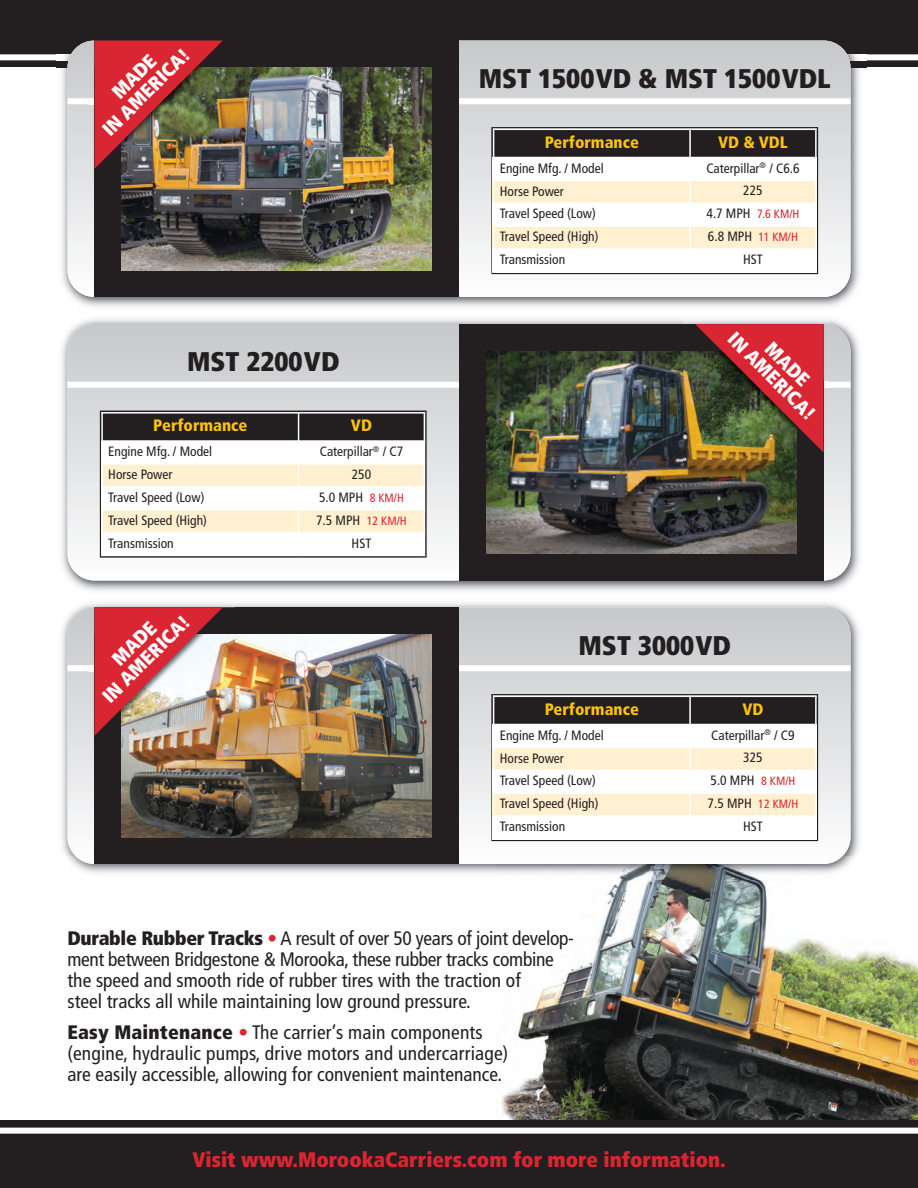
<style>
.page{position:relative;width:918px;height:1188px;background:#fff}
.page>*{position:absolute;margin:0;border:0;box-sizing:border-box;transform-origin:0 0}
.t1{font:900 condensed 27px "Frutiger";color:#231f20}
.t2{font:900 condensed 21px "Frutiger";color:#da2632}
.t3{font:condensed 19.5px/21px "Frutiger";color:#231f20}
.t4{font:900 condensed 19.5px/19.5px "Frutiger";color:#fff;text-align:center}
.t5{font:900 condensed 16.5px "Frutiger";color:#fec210}
.t6{font:condensed 13.5px "Frutiger";color:#231f20}
.t7{font:condensed 12px "Frutiger";color:#da2632}
.s1{font-size:12px;color:#da2632}
.s2{font-size:13.5px;color:#231f20}
.s3{font-weight:900}
.s4{color:#da2632}
</style>
<div class="page">
<img style="left:501px;top:880px;width:417px;height:240px">
<div style="left:0;top:1120px;width:918px;height:68px;background:#231f20"></div>
<div style="left:0;top:1128px;width:918px;height:6px;background:#fff"></div>
<div style="left:0;top:0;width:918px;height:68px;background:#231f20"></div>
<div style="left:0;top:54px;width:918px;height:6px;background:#fff"></div>
<img style="left:56px;top:42px;width:810px;height:549px">
<div style="left:68px;top:324px;width:783px;height:256px;background:linear-gradient(to bottom,#c5c6c9,#fdfdfe);border-radius:27px"></div>
<div style="left:67px;top:382px;width:783px;height:6px;background:#fff"></div>
<div style="left:100px;top:411px;width:327px;height:147px;border:2px solid #231f20"></div>
<div style="left:101px;top:412px;width:198px;height:29px;background:#231f20"></div>
<div style="left:299px;top:412px;width:126px;height:29px;background:#231f20"></div>
<div style="left:101px;top:441px;width:198px;height:23px;background:#fff"></div>
<div style="left:299px;top:441px;width:126px;height:23px;background:#fff"></div>
<div style="left:101px;top:464px;width:198px;height:23px;background:#fef0d0"></div>
<div style="left:299px;top:464px;width:126px;height:23px;background:#fef0d0"></div>
<div style="left:101px;top:487px;width:198px;height:23px;background:#fff"></div>
<div style="left:299px;top:487px;width:126px;height:23px;background:#fff"></div>
<div style="left:101px;top:510px;width:198px;height:23px;background:#fef0d0"></div>
<div style="left:299px;top:510px;width:126px;height:23px;background:#fef0d0"></div>
<div style="left:101px;top:533px;width:198px;height:23px;background:#fff"></div>
<div style="left:299px;top:533px;width:126px;height:23px;background:#fff"></div>
<hr style="left:101px;top:412px;width:2px;height:144px;background:#fff">
<hr style="left:298px;top:412px;width:1px;height:144px;background:#fff">
<hr style="left:424px;top:412px;width:1px;height:144px;background:#fff">
<hr style="left:101px;top:412px;width:324px;height:2px;background:#fff">
<hr style="left:101px;top:440px;width:324px;height:2px;background:#fff">
<hr style="left:101px;top:463px;width:324px;height:2px;background:#fff">
<hr style="left:101px;top:486px;width:324px;height:2px;background:#fff">
<hr style="left:101px;top:532px;width:324px;height:1px;background:#fff">
<div style="left:459px;top:324px;width:364px;height:257px;background:#231f20"></div>
<img style="left:486px;top:351px;width:310px;height:203px">
<div style="left:68px;top:40px;width:783px;height:257px;background:linear-gradient(to bottom,#c6c8ca,#fcfcfd);border-radius:27px"></div>
<div style="left:67px;top:98px;width:783px;height:6px;background:#fff"></div>
<div style="left:491px;top:127px;width:327px;height:147px;border:2px solid #231f20"></div>
<div style="left:493px;top:129px;width:197px;height:29px;background:#231f20"></div>
<div style="left:690px;top:129px;width:127px;height:29px;background:#231f20"></div>
<div style="left:493px;top:158px;width:197px;height:22px;background:#fff"></div>
<div style="left:690px;top:158px;width:127px;height:22px;background:#fff"></div>
<div style="left:493px;top:180px;width:197px;height:23px;background:#fef0d0"></div>
<div style="left:690px;top:180px;width:127px;height:23px;background:#fef0d0"></div>
<div style="left:493px;top:203px;width:197px;height:23px;background:#fff"></div>
<div style="left:690px;top:203px;width:127px;height:23px;background:#fff"></div>
<div style="left:493px;top:226px;width:197px;height:23px;background:#fef0d0"></div>
<div style="left:690px;top:226px;width:127px;height:23px;background:#fef0d0"></div>
<div style="left:493px;top:249px;width:197px;height:24px;background:#fff"></div>
<div style="left:690px;top:249px;width:127px;height:24px;background:#fff"></div>
<hr style="left:493px;top:129px;width:1px;height:144px;background:#fff">
<hr style="left:689px;top:129px;width:2px;height:144px;background:#fff">
<hr style="left:815px;top:129px;width:2px;height:144px;background:#fff">
<hr style="left:493px;top:129px;width:324px;height:1px;background:#fff">
<hr style="left:493px;top:157px;width:324px;height:1px;background:#fff">
<hr style="left:493px;top:180px;width:324px;height:1px;background:#fff">
<hr style="left:493px;top:225px;width:324px;height:2px;background:#fff">
<hr style="left:493px;top:248px;width:324px;height:2px;background:#fff">
<div style="left:94px;top:40px;width:365px;height:257px;background:#231f20"></div>
<img style="left:122px;top:68px;width:310px;height:202px">
<img style="left:62px;top:603px;width:798px;height:277px">
<div style="left:68px;top:608px;width:783px;height:256px;background:linear-gradient(to bottom,#c6c7ca,#fcfdfd);border-radius:27px"></div>
<div style="left:67px;top:665px;width:783px;height:6px;background:#fff"></div>
<div style="left:491px;top:694px;width:327px;height:147px;border:2px solid #231f20"></div>
<div style="left:493px;top:696px;width:197px;height:29px;background:#231f20"></div>
<div style="left:690px;top:696px;width:127px;height:29px;background:#231f20"></div>
<div style="left:493px;top:725px;width:197px;height:22px;background:#fff"></div>
<div style="left:690px;top:725px;width:127px;height:22px;background:#fff"></div>
<div style="left:493px;top:747px;width:197px;height:23px;background:#fef0d0"></div>
<div style="left:690px;top:747px;width:127px;height:23px;background:#fef0d0"></div>
<div style="left:493px;top:770px;width:197px;height:23px;background:#fff"></div>
<div style="left:690px;top:770px;width:127px;height:23px;background:#fff"></div>
<div style="left:493px;top:793px;width:197px;height:23px;background:#fef0d0"></div>
<div style="left:690px;top:793px;width:127px;height:23px;background:#fef0d0"></div>
<div style="left:493px;top:816px;width:197px;height:24px;background:#fff"></div>
<div style="left:690px;top:816px;width:127px;height:24px;background:#fff"></div>
<hr style="left:493px;top:696px;width:1px;height:144px;background:#fff">
<hr style="left:689px;top:696px;width:2px;height:144px;background:#fff">
<hr style="left:815px;top:696px;width:2px;height:144px;background:#fff">
<hr style="left:493px;top:696px;width:324px;height:1px;background:#fff">
<hr style="left:493px;top:724px;width:324px;height:1px;background:#fff">
<hr style="left:493px;top:747px;width:324px;height:1px;background:#fff">
<hr style="left:493px;top:792px;width:324px;height:2px;background:#fff">
<hr style="left:493px;top:815px;width:324px;height:2px;background:#fff">
<div style="left:94px;top:608px;width:365px;height:256px;background:#231f20"></div>
<img style="left:122px;top:635px;width:310px;height:202px">
<img style="left:89px;top:169px;width:33px;height:12px">
<img style="left:122px;top:68px;width:113px;height:112px">
<img style="left:89px;top:40px;width:134px;height:129px">
<img style="left:683px;top:319px;width:146px;height:5px">
<img style="left:796px;top:452px;width:33px;height:12px">
<img style="left:683px;top:351px;width:113px;height:113px">
<svg style="left:695px;top:324px;width:134px;height:128px;background:#934135"></svg>
<img style="left:89px;top:603px;width:146px;height:5px">
<img style="left:89px;top:736px;width:33px;height:11px">
<img style="left:122px;top:635px;width:113px;height:112px">
<img style="left:89px;top:607px;width:134px;height:129px">
<p class="t4" style="left:86px;top:113px;width:116px;rotate:-45deg">MADE<br>IN AMERICA!</p>
<h1 class="t1" style="left:187px;top:351px;width:154px">MST 2200VD</h1>
<p class="t5" style="left:153px;top:419px;width:96px">Performance</p>
<p class="t5" style="left:351px;top:419px;width:23px">VD</p>
<p class="t6" style="left:108px;top:446px;width:105px">Engine Mfg. / Model</p>
<p class="t6" style="left:320px;top:446px;width:85px">Caterpillar<sup>®</sup> / C7</p>
<p class="t6" style="left:108px;top:469px;width:66px">Horse Power</p>
<p class="t6" style="left:352px;top:469px;width:21px">250</p>
<p class="t6" style="left:108px;top:492px;width:98px">Travel Speed (Low)</p>
<p class="t6" style="left:319px;top:492px;width:86px">5.0 MPH <span class="s1">8 KM/H</span></p>
<p class="t6" style="left:108px;top:515px;width:100px">Travel Speed (High)</p>
<p class="t6" style="left:316px;top:515px;width:92px">7.5 MPH <span class="s1">12 KM/H</span></p>
<p class="t6" style="left:108px;top:537px;width:67px">Transmission</p>
<p class="t6" style="left:352px;top:537px;width:21px">HST</p>
<p class="t4" style="left:86px;top:680px;width:116px;rotate:-45deg">MADE<br>IN AMERICA!</p>
<h1 class="t1" style="left:479px;top:68px;width:353px">MST 1500VD &amp; MST 1500VDL</h1>
<p class="t5" style="left:545px;top:135px;width:96px">Performance</p>
<p class="t5" style="left:718px;top:135px;width:71px">VD &amp; VDL</p>
<p class="t6" style="left:500px;top:163px;width:105px">Engine Mfg. / Model</p>
<p class="t6" style="left:706px;top:162px;width:95px">Caterpillar<sup>®</sup> / C6.6</p>
<p class="t6" style="left:500px;top:185px;width:66px">Horse Power</p>
<p class="t6" style="left:743px;top:185px;width:21px">225</p>
<p class="t6" style="left:500px;top:208px;width:98px">Travel Speed (Low)</p>
<p class="t7" style="left:707px;top:209px;width:94px"><span class="s2">4.7 MPH</span> 7.6 KM/H</p>
<p class="t6" style="left:500px;top:231px;width:100px">Travel Speed (High)</p>
<p class="t6" style="left:708px;top:231px;width:92px">6.8 MPH <span class="s1">11 KM/H</span></p>
<p class="t6" style="left:500px;top:254px;width:67px">Transmission</p>
<p class="t6" style="left:743px;top:254px;width:21px">HST</p>
<p class="t4" style="left:751px;top:316px;width:116px;rotate:45deg">MADE<br>IN AMERICA!</p>
<h1 class="t1" style="left:579px;top:635px;width:154px">MST 3000VD</h1>
<p class="t5" style="left:545px;top:702px;width:96px">Performance</p>
<p class="t5" style="left:742px;top:702px;width:23px">VD</p>
<p class="t6" style="left:500px;top:730px;width:105px">Engine Mfg. / Model</p>
<p class="t6" style="left:711px;top:729px;width:85px">Caterpillar<sup>®</sup> / C9</p>
<p class="t6" style="left:500px;top:752px;width:66px">Horse Power</p>
<p class="t6" style="left:743px;top:752px;width:21px">325</p>
<p class="t6" style="left:500px;top:775px;width:98px">Travel Speed (Low)</p>
<p class="t6" style="left:711px;top:775px;width:86px">5.0 MPH <span class="s1">8 KM/H</span></p>
<p class="t6" style="left:500px;top:798px;width:100px">Travel Speed (High)</p>
<p class="t6" style="left:708px;top:798px;width:92px">7.5 MPH <span class="s1">12 KM/H</span></p>
<p class="t6" style="left:500px;top:821px;width:67px">Transmission</p>
<p class="t6" style="left:743px;top:821px;width:21px">HST</p>
<p class="t3" style="left:68px;top:929px;width:508px"><span class="s3">Durable Rubber Tracks</span> <span class="s4">•</span> A result of over 50 years of joint develop&shy;ment between Bridgestone &amp; Morooka, these rubber tracks combine the speed and smooth ride of rubber tires with the traction of<br>steel tracks all while maintaining low ground pressure.</p>
<p class="t3" style="left:67px;top:1024px;width:442px"><span class="s3">Easy Maintenance</span> <span class="s4">•</span> The carrier’s main components (engine, hydraulic pumps, drive motors and undercarriage) are easily accessible, allowing for convenient maintenance.</p>
<p class="t2" style="left:192px;top:1151px;width:535px">Visit www.MorookaCarriers.com for more information.</p>
</div>
